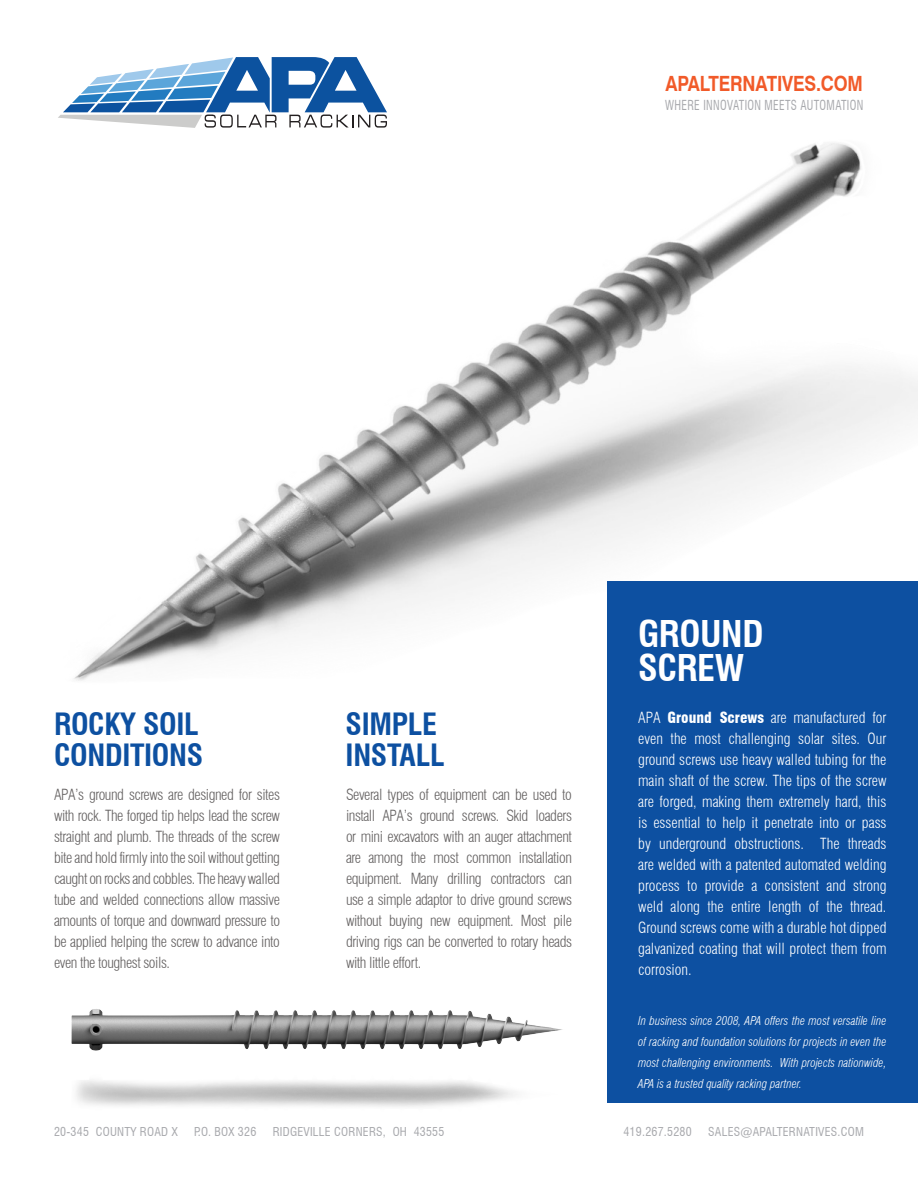
<style>
.page{position:relative;width:918px;height:1188px;background:#fff}
.page>*{position:absolute;margin:0;border:0;box-sizing:border-box;transform-origin:0 0}
.t1{font:700 condensed 36px "Swiss 721 BT";letter-spacing:-.01em;color:#fff}
.t2{font:700 condensed 30px "Swiss 721 BT";letter-spacing:-.01em;color:#0d50a1}
.t3{font:700 21px "Swiss 721 BT";letter-spacing:-.01em;color:#f15a29;scale:.84 1}
.t4{font:300 condensed 15px/21px "Swiss 721 BT";letter-spacing:-.03em;color:#656262;text-align:justify}
.t5{font:300 condensed 15px/21px "Swiss 721 BT";color:#fff;text-align:justify}
.t6{font:condensed 13.5px "Swiss 721 BT";letter-spacing:.03em;color:#a8a9ad;scale:.84 1}
.t7{font:italic 300 condensed 12px/21px "Swiss 721 BT";color:#fff;text-align:justify}
.t8{font:condensed 12px "Swiss 721 BT";letter-spacing:.02em;color:#a8a9ad}
.s1{font-weight:900}
</style>
<div class="page">
<img style="left:74px;top:143px;width:844px;height:570px">
<svg style="left:58px;top:57px;width:329px;height:71px"></svg>
<div style="left:608px;top:581px;width:310px;height:522px;background:#0d50a1"></div>
<img style="left:71px;top:1009px;width:491px;height:98px">
<p class="t3" style="left:666px;top:70px;width:237px">APALTERNATIVES.COM</p>
<p class="t6" style="left:665px;top:97px;width:237px">WHERE INNOVATION MEETS AUTOMATION</p>
<p class="t2" style="left:54px;top:706px;width:146px">ROCKY SOIL</p>
<p class="t2" style="left:54px;top:738px;width:151px">CONDITIONS</p>
<p class="t2" style="left:346px;top:706px;width:93px">SIMPLE</p>
<p class="t2" style="left:346px;top:738px;width:101px">INSTALL</p>
<p class="t4" style="left:54px;top:784px;width:228px">APA’s ground screws are designed for sites with rock. The forged tip helps lead the screw straight and plumb. The threads of the screw bite and hold firmly into the soil without getting caught on rocks and cobbles. The heavy walled tube and welded connections allow massive amounts of torque and downward pressure to be applied helping the screw to advance into even the toughest soils.</p>
<p class="t4" style="left:346px;top:784px;width:228px">Several types of equipment can be used to install APA’s ground screws. Skid loaders or mini excavators with an auger attachment are among the most common installation equipment. Many drilling contractors can use a simple adaptor to drive ground screws without buying new equipment. Most pile driving rigs can be converted to rotary heads with little effort.</p>
<p class="t1" style="left:638px;top:612px;width:127px">GROUND</p>
<p class="t1" style="left:638px;top:647px;width:108px">SCREW</p>
<p class="t5" style="left:638px;top:707px;width:250px">APA <span class="s1">Ground Screws</span> are manufactured for even the most challenging solar sites. Our ground screws use heavy walled tubing for the main shaft of the screw. The tips of the screw are forged, making them extremely hard, this is essential to help it penetrate into or pass by underground obstructions. The threads are welded with a patented automated welding process to provide a consistent and strong weld along the entire length of the thread.<br>Ground screws come with a durable hot dipped galvanized coating that will protect them from corrosion.</p>
<p class="t7" style="left:638px;top:1010px;width:250px">In business since 2008, APA offers the most versatile line of racking and foundation solutions for projects in even the most challenging environments. With projects nationwide, APA is a trusted quality racking partner.</p>
<p class="t8" style="left:54px;top:1124px;width:125px">20-345 COUNTY ROAD X</p>
<p class="t8" style="left:194px;top:1124px;width:64px">P.O. BOX 326</p>
<p class="t8" style="left:273px;top:1124px;width:173px">RIDGEVILLE CORNERS, OH 43555</p>
<p class="t8" style="left:623px;top:1124px;width:70px">419.267.5280</p>
<p class="t8" style="left:708px;top:1124px;width:157px">SALES@APALTERNATIVES.COM</p>
</div>
